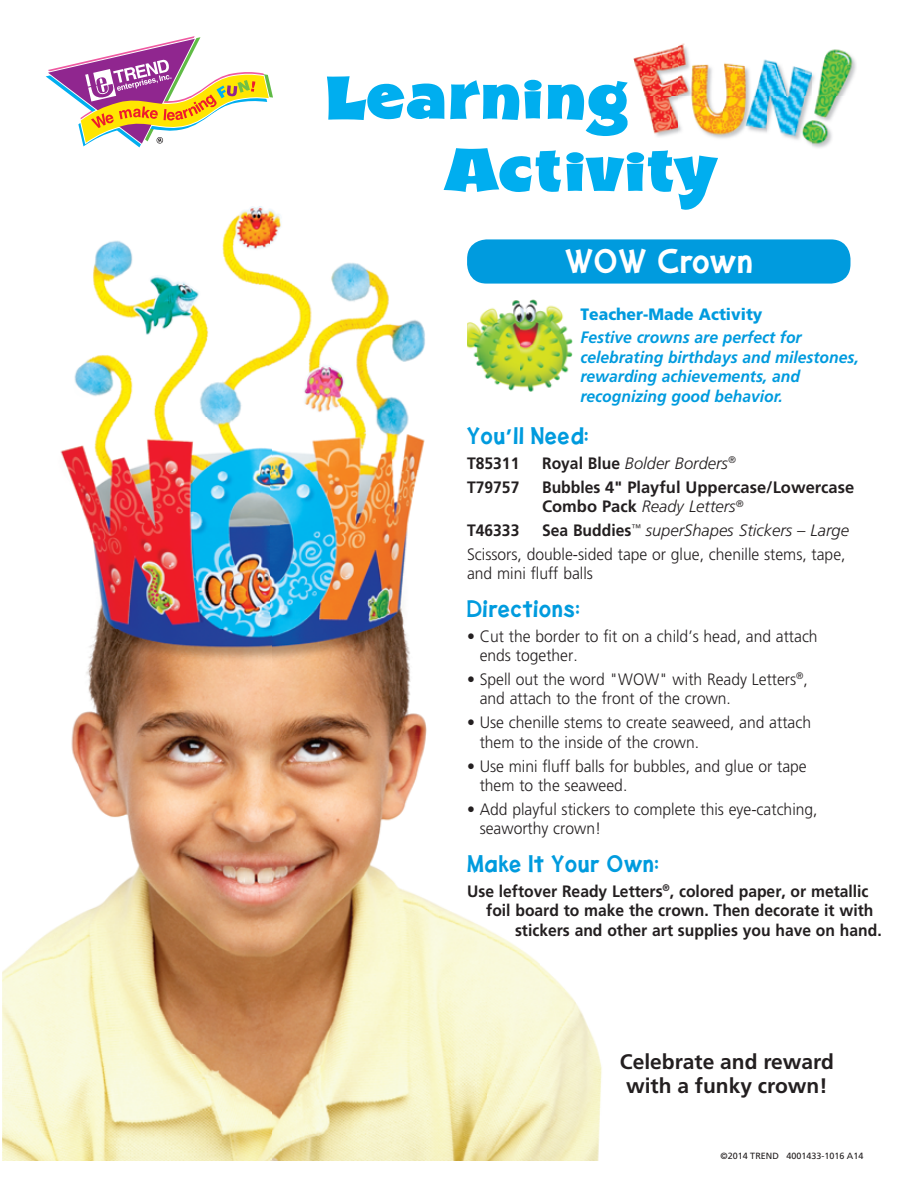
<style>
.page{position:relative;width:918px;height:1188px;background:#fff}
.page>*{position:absolute;margin:0;border:0;box-sizing:border-box;transform-origin:0 0}
.t1{font:60px/72.4px "AS Shocard Block";letter-spacing:.04em;color:#00aeef}
.t2{font:700 30px "Lorin";letter-spacing:.05em;color:#fff}
.t3{font:700 21px "Lorin";letter-spacing:.05em;color:#009bde}
.t4{font:700 21px/24px "Frutiger";color:#231f20}
.t5{font:300 16.5px/19.5px "Frutiger";color:#231f20;scale:.95 1}
.t6{font:700 16.5px/19.5px "Frutiger";color:#231f20;scale:.95 1}
.t7{font:italic 700 16.5px/19.5px "Frutiger";color:#009bde;scale:.95 1}
.t8{font:italic 300 16.5px "Frutiger";color:#231f20}
.t9{font:900 16.5px "Frutiger";color:#009bde;scale:.95 1}
.t10{font:9px "Frutiger";color:#231f20}
.s1{font-family:"Frutiger"}
.s2{font-weight:700;font-style:normal}
.s3{font-weight:300;font-style:italic}
.s4{font-weight:700}
.s5{font-style:italic}
</style>
<div class="page">
<svg style="left:46px;top:36px;width:227px;height:111px"></svg>
<img style="left:634px;top:45px;width:222px;height:103px">
<img style="left:2px;top:206px;width:484px;height:955px">
<img style="left:541px;top:340px;width:61px;height:821px">
<img style="left:486px;top:928px;width:55px;height:233px">
<img style="left:444px;top:206px;width:42px;height:4px">
<img style="left:467px;top:299px;width:105px;height:93px">
<div style="left:467px;top:239px;width:383px;height:45px;background:#009bde;border-radius:20px"></div>
<h1 class="t1" style="left:447px;top:66px;width:272px;text-indent:-121px">Learning<br>Activity</h1>
<h2 class="t2" style="left:565px;top:247px;width:189px">WOW Crown</h2>
<p class="t9" style="left:580px;top:307px;width:193px">Teacher-Made Activity</p>
<p class="t7" style="left:580px;top:329px;width:294px">Festive crowns are perfect for celebrating birthdays and milestones, rewarding achievements, and recognizing good behavior.</p>
<p class="t3" style="left:467px;top:426px;width:123px">You<span class="s1">’</span>ll Need:</p>
<p class="t6" style="left:467px;top:455px;width:57px">T85311</p>
<p class="t8" style="left:542px;top:457px;width:195px"><span class="s2">Royal Blue</span> Bolder Borders<sup>®</sup></p>
<p class="t6" style="left:467px;top:479px;width:57px">T79757</p>
<p class="t6" style="left:542px;top:479px;width:330px">Bubbles 4" Playful Uppercase/Lowercase<br>Combo Pack <span class="s3">Ready Letters</span><sup>®</sup></p>
<p class="t6" style="left:467px;top:522px;width:57px">T46333</p>
<p class="t5" style="left:467px;top:520px;width:404px;line-height:23.9px;text-align:right"><span class="s4">Sea Buddies</span><sup>™</sup> <span class="s5">superShapes Stickers – Large<br></span>Scissors, double-sided tape or glue, chenille stems, tape,</p>
<p class="t5" style="left:467px;top:565px;width:134px">and mini fluff balls</p>
<p class="t3" style="left:467px;top:599px;width:114px">Directions:</p>
<p class="t5" style="left:480px;top:627px;width:357px;text-indent:-13px">• Cut the border to fit on a child’s head, and attach ends together.</p>
<p class="t5" style="left:480px;top:671px;width:347px;text-indent:-13px">• Spell out the word "WOW" with Ready Letters<sup>®</sup>, and attach to the front of the crown.</p>
<p class="t5" style="left:480px;top:714px;width:350px;text-indent:-13px">• Use chenille stems to create seaweed, and attach them to the inside of the crown.</p>
<p class="t5" style="left:480px;top:757px;width:346px;text-indent:-13px">• Use mini fluff balls for bubbles, and glue or tape them to the seaweed.</p>
<p class="t5" style="left:480px;top:801px;width:357px;text-indent:-13px">• Add playful stickers to complete this eye-catching, seaworthy crown!</p>
<p class="t3" style="left:467px;top:854px;width:193px">Make It Your Own:</p>
<p class="t6" style="left:467px;top:882px;width:424px">Use leftover Ready Letters<sup>®</sup>, colored paper, or metallic</p>
<p class="t6" style="left:486px;top:902px;width:409px">foil board to make the crown. Then decorate it with</p>
<p class="t6" style="left:515px;top:921px;width:387px">stickers and other art supplies you have on hand.</p>
<p class="t4" style="left:620px;top:1052px;width:215px">Celebrate and reward with a funky crown!</p>
<p class="t10" style="left:721px;top:1153px;width:144px">©2014 TREND 4001433-1016 A14</p>
</div>
